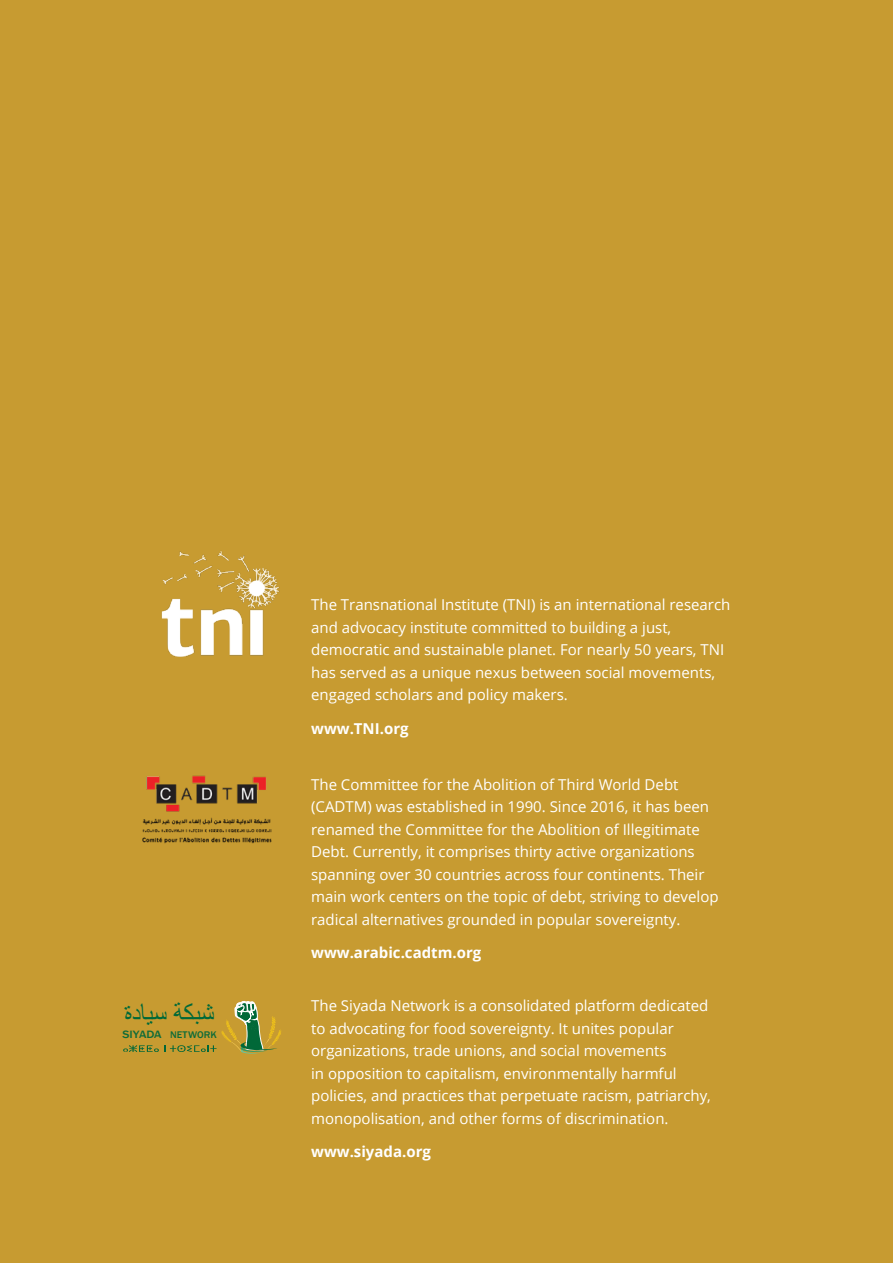
<style>
.page{position:relative;width:893px;height:1263px;background:#c79b31}
.page>*{position:absolute;margin:0;border:0;box-sizing:border-box;transform-origin:0 0}
.t1{font:27px "Arial";color:#006938;scale:.96 1}
.t2{font:15px/22.5px "Open Sans";color:#fff}
.t3{font:700 15px "Open Sans";color:#fff}
.t4{font:500 9.9px "Franklin Gothic";color:#106c38;scale:1.04 1}
.s1{font-size:10.95px}
</style>
<div class="page">
<img style="left:142px;top:775px;width:130px;height:69px">
<svg style="left:123px;top:1001px;width:158px;height:53px"></svg>
<img style="left:161px;top:551px;width:119px;height:106px">
<h1 class="t1" style="left:124px;top:995px;width:96px">شبكةسی ادة</h1>
<p class="t4" style="left:122px;top:1029px;width:92px"><span class="s1">SIYADA</span> NETWORK</p>
<p class="t2" style="left:311px;top:593px;width:421px">The Transnational Institute (TNI) is an international research and advocacy institute committed to building a just, democratic and sustainable planet. For nearly 50 years, TNI has served as a unique nexus between social movements, engaged scholars and policy makers.</p>
<p class="t3" style="left:311px;top:717px;width:99px">www.TNI.org</p>
<p class="t2" style="left:311px;top:772px;width:409px">The Committee for the Abolition of Third World Debt (CADTM) was established in 1990. Since 2016, it has been renamed the Committee for the Abolition of Illegitimate Debt. Currently, it comprises thirty active organizations spanning over 30 countries across four continents. Their main work centers on the topic of debt, striving to develop radical alternatives grounded in popular sovereignty.</p>
<p class="t3" style="left:311px;top:942px;width:172px">www.arabic.cadtm.org</p>
<p class="t2" style="left:311px;top:994px;width:401px">The Siyada Network is a consolidated platform dedicated to advocating for food sovereignty. It unites popular organizations, trade unions, and social movements<br>in opposition to capitalism, environmentally harmful policies, and practices that perpetuate racism, patriarchy, monopolisation, and other forms of discrimination.</p>
<p class="t3" style="left:311px;top:1141px;width:121px">www.siyada.org</p>
</div>
